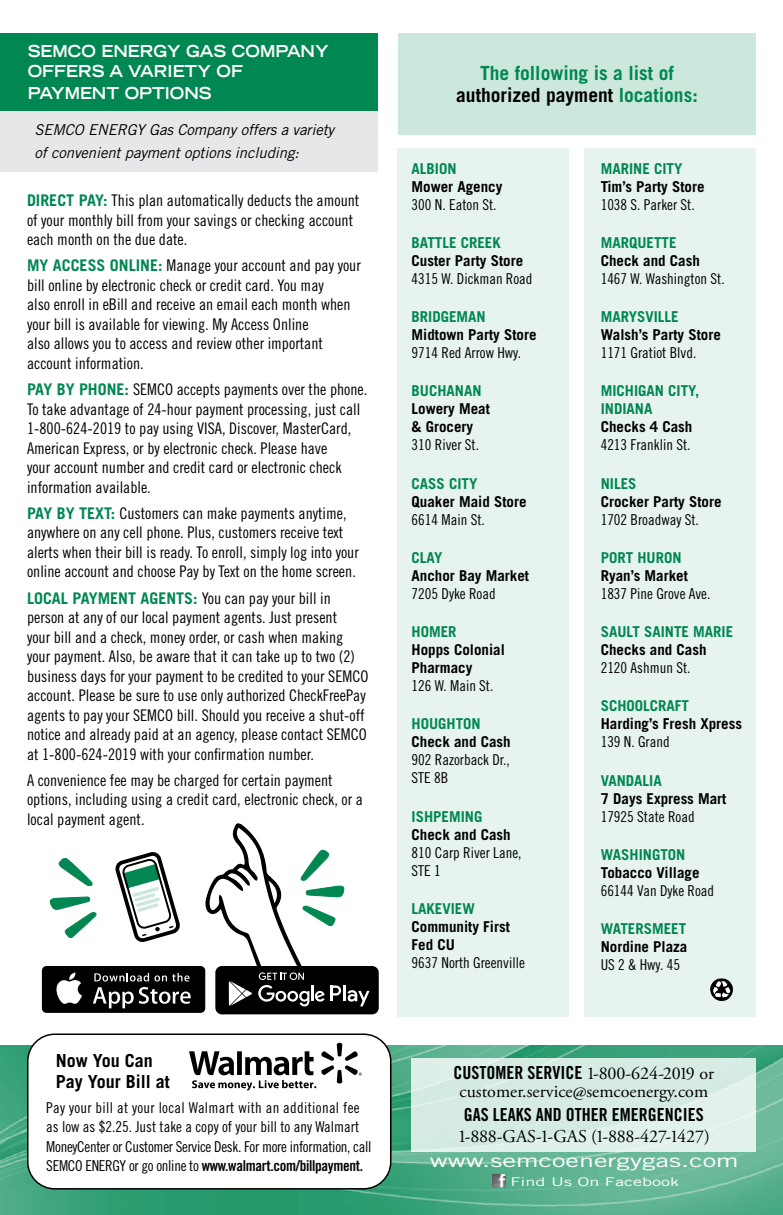
<style>
.page{position:relative;width:783px;height:1215px;background:#fff}
.page>*{position:absolute;margin:0;border:0;box-sizing:border-box;transform-origin:0 0}
.t1{font:700 19.5px/22.5px "Trade Gothic";color:#008752;text-align:center}
.t2{font:18px/18px "Adobe Garamond Pro";color:#000;text-align:center}
.t3{font:18px "Trade Gothic Bold Cond Twenty";color:#000}
.t4{font:18px "Trade Gothic";color:#fff;scale:1.5 1}
.t5{font:700 18px/21.8px "Trade Gothic";color:#000}
.t6{font:700 expanded 16.5px/19.8px "Trade Gothic LH";color:#fff;scale:.93 1}
.t7{font:16.05px/19.5px "Trade Gothic Cond Eighteen";color:#000}
.t8{font:700 16.05px "Trade Gothic";color:#008752}
.t9{font:15px/18px "Trade Gothic Cond Eighteen";color:#000}
.t10{font:700 15px/18px "Trade Gothic";color:#000}
.t11{font:700 15px/18px "Trade Gothic";color:#008752}
.t12{font:italic 15px/22.5px "Trade Gothic";letter-spacing:-.01em;color:#000}
.t13{font:15px "Trade Gothic Bold Cond Twenty";letter-spacing:-.02em;color:#000}
.t14{font:12px "Trade Gothic";color:#fff;scale:1.5 1}
.s1{font-family:"Trade Gothic";font-weight:700;color:#008752}
.s2{font-family:"Trade Gothic Cond Eighteen";font-weight:400;color:#000}
.s3{font-family:"Trade Gothic Cond Eighteen"}
.s4{color:#000}
.s5{font-family:"Trade Gothic Bold Cond Twenty"}
</style>
<div class="page">
<div style="left:398px;top:148px;width:171px;height:869px;background:#e6f3ee"></div>
<div style="left:585px;top:148px;width:171px;height:869px;background:#e6f3ee"></div>
<div style="left:398px;top:34px;width:358px;height:101px;background:#cce7dc"></div>
<svg style="left:710px;top:978px;width:23px;height:23px"></svg>
<img style="left:0;top:1046px;width:783px;height:169px">
<div style="left:412px;top:1058px;width:344px;height:93px;background:#d6ece3"></div>
<svg style="left:59px;top:858px;width:33px;height:28px"></svg>
<svg style="left:49px;top:897px;width:47px;height:41px"></svg>
<svg style="left:115px;top:852px;width:65px;height:90px"></svg>
<img style="left:492px;top:1174px;width:14px;height:14px">
<div style="left:0;top:108px;width:378px;height:63px;background:#e6e7e8"></div>
<div style="left:0;top:33px;width:378px;height:77px;background:#008752"></div>
<div style="left:42px;top:966px;width:163px;height:47px;background:#000;border-radius:5px"></div>
<svg style="left:56px;top:973px;width:26px;height:31px"></svg>
<svg style="left:93px;top:973px;width:98px;height:35px"></svg>
<div style="left:215px;top:966px;width:164px;height:48px;background:#000;border-radius:7px"></div>
<svg style="left:205px;top:823px;width:165px;height:183px"></svg>
<div style="left:28px;top:1034px;width:363px;height:155px;background:#fff;border-radius:27px"></div>
<svg style="left:189px;top:1043px;width:173px;height:48px"></svg>
<div style="left:27px;top:1034px;width:365px;height:156px;border:2px solid #000;border-radius:27px"></div>
<p class="t6" style="left:28px;top:41px;width:325px">SEMCO ENERGY GAS COMPANY<br>OFFERS A VARIETY OF</p>
<p class="t6" style="left:28px;top:83px;width:199px">PAYMENT OPTIONS</p>
<p class="t12" style="left:34px;top:119px;width:301px">SEMCO ENERGY Gas Company offers a variety of convenient payment options including:</p>
<p class="t7" style="left:27px;top:190px;width:334px"><span class="s1">DIRECT PAY:</span> This plan automatically deducts the amount of your monthly bill from your savings or checking account each month on the due date.</p>
<p class="t7" style="left:27px;top:256px;width:335px"><span class="s1">MY ACCESS ONLINE:</span> Manage your account and pay your bill online by electronic check or credit card. You may<br>also enroll in eBill and receive an email each month when your bill is available for viewing. My Access Online<br>also allows you to access and review other important account information.</p>
<p class="t7" style="left:27px;top:379px;width:342px"><span class="s1">PAY BY PHONE:</span> SEMCO accepts payments over the phone.<br>To take advantage of 24-hour payment processing, just call 1-800-624-2019 to pay using VISA, Discover, MasterCard, American Express, or by electronic check. Please have<br>your account number and credit card or electronic check information available.</p>
<p class="t7" style="left:27px;top:503px;width:333px"><span class="s1">PAY BY TEXT:</span> Customers can make payments anytime, anywhere on any cell phone. Plus, customers receive text alerts when their bill is ready. To enroll, simply log into your online account and choose Pay by Text on the home screen.</p>
<p class="t8" style="left:27px;top:588px;width:305px">LOCAL PAYMENT AGENTS: <span class="s2">You can pay your bill in</span></p>
<p class="t7" style="left:27px;top:607px;width:343px">person at any of our local payment agents. Just present<br>your bill and a check, money order, or cash when making your payment. Also, be aware that it can take up to two (2) business days for your payment to be credited to your SEMCO account. Please be sure to use only authorized CheckFreePay agents to pay your SEMCO bill. Should you receive a shut-off notice and already paid at an agency, please contact SEMCO at 1-800-624-2019 with your confirmation number.</p>
<p class="t7" style="left:27px;top:770px;width:338px">A convenience fee may be charged for certain payment options, including using a credit card, electronic check, or a local payment agent.</p>
<p class="t5" style="left:56px;top:1049px;width:116px">Now You Can<br>Pay Your Bill at</p>
<p class="t9" style="left:46px;top:1098px;width:327px;line-height:19.5px">Pay your bill at your local Walmart with an additional fee as low as $2.25. Just take a copy of your bill to any Walmart<br>MoneyCenter or Customer Service Desk. For more information, call</p>
<p class="t13" style="left:46px;top:1157px;width:318px"><span class="s3">SEMCO ENERGY or go online to</span> www.walmart.com/billpayment.</p>
<p class="t1" style="left:456px;top:61px;width:243px">The following is a list of <span class="s4">authorized payment</span> locations:</p>
<p class="t11" style="left:412px;top:159px;width:47px">ALBION</p>
<p class="t10" style="left:412px;top:177px;width:92px">Mower Agency</p>
<p class="t9" style="left:412px;top:195px;width:86px">300 N. Eaton St.</p>
<p class="t11" style="left:412px;top:233px;width:91px">BATTLE CREEK</p>
<p class="t10" style="left:412px;top:251px;width:113px">Custer Party Store</p>
<p class="t9" style="left:412px;top:269px;width:123px">4315 W. Dickman Road</p>
<p class="t11" style="left:412px;top:308px;width:76px">BRIDGEMAN</p>
<p class="t10" style="left:412px;top:326px;width:127px">Midtown Party Store</p>
<p class="t9" style="left:412px;top:344px;width:111px">9714 Red Arrow Hwy.</p>
<p class="t11" style="left:412px;top:382px;width:72px">BUCHANAN</p>
<p class="t10" style="left:412px;top:400px;width:80px">Lowery Meat &amp; Grocery</p>
<p class="t9" style="left:412px;top:436px;width:69px">310 River St.</p>
<p class="t11" style="left:412px;top:474px;width:67px">CASS CITY</p>
<p class="t10" style="left:412px;top:492px;width:117px">Quaker Maid Store</p>
<p class="t9" style="left:412px;top:510px;width:75px">6614 Main St.</p>
<p class="t11" style="left:412px;top:548px;width:32px">CLAY</p>
<p class="t10" style="left:412px;top:566px;width:119px">Anchor Bay Market</p>
<p class="t9" style="left:412px;top:584px;width:86px">7205 Dyke Road</p>
<p class="t11" style="left:412px;top:623px;width:47px">HOMER</p>
<p class="t10" style="left:412px;top:641px;width:95px">Hopps Colonial<br>Pharmacy</p>
<p class="t9" style="left:412px;top:677px;width:83px">126 W. Main St.</p>
<p class="t11" style="left:412px;top:715px;width:71px">HOUGHTON</p>
<p class="t10" style="left:412px;top:733px;width:101px">Check and Cash</p>
<p class="t9" style="left:412px;top:751px;width:100px">902 Razorback Dr.,<br>STE 8B</p>
<p class="t11" style="left:412px;top:807px;width:72px">ISHPEMING</p>
<p class="t10" style="left:412px;top:825px;width:101px">Check and Cash</p>
<p class="t9" style="left:412px;top:843px;width:111px">810 Carp River Lane,<br>STE 1</p>
<p class="t11" style="left:412px;top:899px;width:65px">LAKEVIEW</p>
<p class="t10" style="left:412px;top:917px;width:100px">Community First<br>Fed CU</p>
<p class="t9" style="left:412px;top:953px;width:115px">9637 North Greenville</p>
<p class="t11" style="left:601px;top:159px;width:83px">MARINE CITY</p>
<p class="t10" style="left:601px;top:177px;width:105px">Tim’s Party Store</p>
<p class="t9" style="left:601px;top:195px;width:96px">1038 S. Parker St.</p>
<p class="t11" style="left:601px;top:233px;width:77px">MARQUETTE</p>
<p class="t10" style="left:601px;top:251px;width:101px">Check and Cash</p>
<p class="t9" style="left:601px;top:269px;width:126px">1467 W. Washington St.</p>
<p class="t11" style="left:601px;top:308px;width:80px">MARYSVILLE</p>
<p class="t10" style="left:601px;top:326px;width:122px">Walsh’s Party Store</p>
<p class="t9" style="left:601px;top:344px;width:97px">1171 Gratiot Blvd.</p>
<p class="t11" style="left:601px;top:382px;width:100px">MICHIGAN CITY,<br>INDIANA</p>
<p class="t10" style="left:601px;top:418px;width:93px">Checks 4 Cash</p>
<p class="t9" style="left:601px;top:436px;width:91px">4213 Franklin St.</p>
<p class="t11" style="left:601px;top:474px;width:37px">NILES</p>
<p class="t10" style="left:601px;top:492px;width:122px">Crocker Party Store</p>
<p class="t9" style="left:601px;top:510px;width:100px">1702 Broadway St.</p>
<p class="t11" style="left:601px;top:548px;width:82px">PORT HURON</p>
<p class="t10" style="left:601px;top:566px;width:89px">Ryan’s Market</p>
<p class="t9" style="left:601px;top:584px;width:111px">1837 Pine Grove Ave.</p>
<p class="t11" style="left:601px;top:623px;width:134px">SAULT SAINTE MARIE</p>
<p class="t10" style="left:601px;top:641px;width:107px">Checks and Cash</p>
<p class="t9" style="left:601px;top:659px;width:91px">2120 Ashmun St.</p>
<p class="t11" style="left:601px;top:697px;width:90px">SCHOOLCRAFT</p>
<p class="t10" style="left:601px;top:715px;width:143px">Harding’s Fresh Xpress</p>
<p class="t9" style="left:601px;top:733px;width:71px">139 N. Grand</p>
<p class="t11" style="left:601px;top:771px;width:63px">VANDALIA</p>
<p class="t10" style="left:601px;top:789px;width:127px">7 Days Express Mart</p>
<p class="t9" style="left:601px;top:807px;width:96px">17925 State Road</p>
<p class="t11" style="left:601px;top:845px;width:86px">WASHINGTON</p>
<p class="t10" style="left:601px;top:863px;width:100px">Tobacco Village</p>
<p class="t9" style="left:601px;top:881px;width:115px">66144 Van Dyke Road</p>
<p class="t11" style="left:601px;top:920px;width:87px">WATERSMEET</p>
<p class="t10" style="left:601px;top:938px;width:88px">Nordine Plaza</p>
<p class="t9" style="left:601px;top:956px;width:81px">US 2 &amp; Hwy. 45</p>
<p class="t2" style="left:454px;top:1065px;width:262px"><span class="s5">CUSTOMER SERVICE</span> 1-800-624-2019 or customer.service@semcoenergy.com</p>
<p class="t3" style="left:464px;top:1104px;width:241px">GAS LEAKS AND OTHER EMERGENCIES</p>
<p class="t2" style="left:458px;top:1128px;width:253px">1-888-GAS-1-GAS (1-888-427-1427)</p>
<p class="t4" style="left:430px;top:1149px;width:207px">www.semcoenergygas.com</p>
<p class="t14" style="left:510px;top:1174px;width:114px">Find Us On Facebook</p>
</div>
